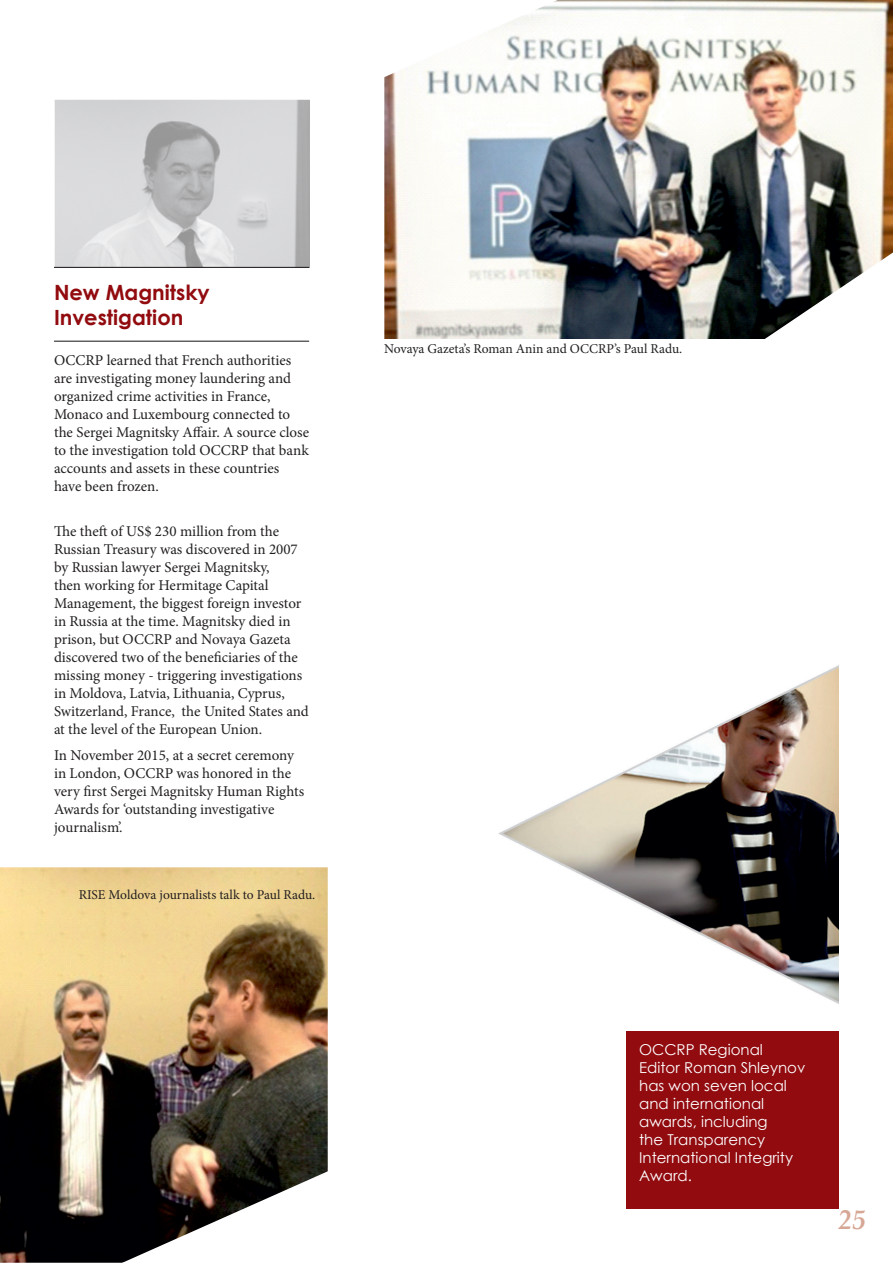
<style>
.page{position:relative;width:893px;height:1263px;background:#fff}
.page>*{position:absolute;margin:0;border:0;box-sizing:border-box;transform-origin:0 0}
.t1{font:italic 700 27px "Book Antiqua";color:#d7a795}
.t2{font:700 21px/25.2px "Century Gothic";color:#910b0f}
.t3{font:15px/18px "Minion Pro";color:#231f20}
.t4{font:15px/18px "Century Gothic";color:#fff}
.t5{font:13.5px "Minion Pro";color:#231f20}
</style>
<div class="page">
<img style="left:54px;top:100px;width:255px;height:167px">
<hr style="left:54px;top:341px;width:255px;height:1px;background:#231f20">
<hr style="left:54px;top:267px;width:255px;height:1px;background:#231f20">
<div style="left:626px;top:1031px;width:213px;height:177px;background:#910b0f"></div>
<img style="left:0;top:867px;width:327px;height:396px">
<svg style="left:122px;top:1145px;width:206px;height:118px"></svg>
<img style="left:384px;top:0;width:509px;height:338px">
<img style="left:712px;top:194px;width:181px;height:145px">
<svg style="left:293px;top:0;width:334px;height:101px"></svg>
<img style="left:499px;top:665px;width:340px;height:338px">
<h2 class="t2" style="left:54px;top:279px;width:157px">New Magnitsky<br>Investigation</h2>
<p class="t3" style="left:54px;top:352px;width:257px">OCCRP learned that French authorities are investigating money laundering and organized crime activities in France, Monaco and Luxembourg connected to the Sergei Magnitsky Affair. A source close to the investigation told OCCRP that bank accounts and assets in these countries have been frozen.</p>
<p class="t3" style="left:54px;top:522px;width:256px">The theft of US$ 230 million from the Russian Treasury was discovered in 2007 by Russian lawyer Sergei Magnitsky,<br>then working for Hermitage Capital Management, the biggest foreign investor in Russia at the time. Magnitsky died in prison, but OCCRP and Novaya Gazeta discovered two of the beneficiaries of the missing money - triggering investigations in Moldova, Latvia, Lithuania, Cyprus, Switzerland, France, the United States and at the level of the European Union.</p>
<p class="t3" style="left:54px;top:747px;width:252px">In November 2015, at a secret ceremony in London, OCCRP was honored in the very first Sergei Magnitsky Human Rights Awards for ‘outstanding investigative journalism’.</p>
<p class="t5" style="left:79px;top:885px;width:238px">RISE Moldova journalists talk to Paul Radu.</p>
<p class="t5" style="left:384px;top:340px;width:300px">Novaya Gazeta’s Roman Anin and OCCRP’s Paul Radu.</p>
<p class="t4" style="left:639px;top:1040px;width:168px">OCCRP Regional<br>Editor Roman Shleynov has won seven local and international awards, including<br>the Transparency<br>International Integrity<br>Award.</p>
<h1 class="t1" style="left:839px;top:1201px;width:28px">25</h1>
</div>
